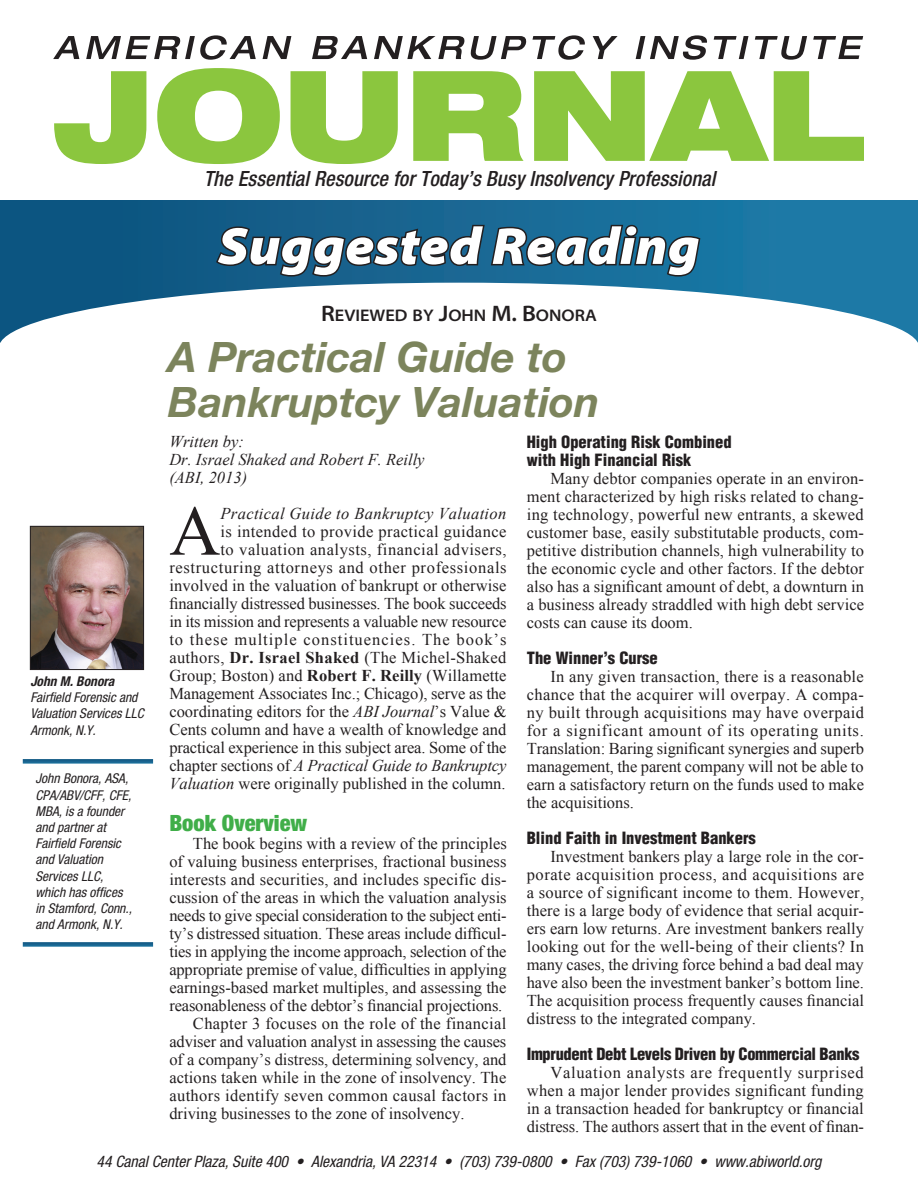
<style>
.page{position:relative;width:918px;height:1188px;background:#fff}
.page>*{position:absolute;margin:0;border:0;box-sizing:border-box;transform-origin:0 0}
.Body_text{font:70.8px "Times New Roman";color:#231f20}
.Page_Header{font:italic 900 semi-expanded 52.5px "Myriad Pro";color:#fff}
.Article_Headline_1{font:italic 700 42px "Helvetica Neue LT Std";color:#7c845c}
.Subhead_1{font:900 condensed 22.5px "Helvetica Neue";color:#40ae49}
.t1{font:italic 500 condensed 21px "Helvetica Neue LT Std";letter-spacing:.005em;color:#231f20}
.Author_Name_-_Top_of{font:600 semi-expanded 16.8px "Myriad Pro";color:#231f20}
.Body_text-2{font:16.5px/18px "Times New Roman";color:#231f20;text-align:justify}
.Subhead_2{font:900 condensed 16.5px "Helvetica";color:#231f20}
.Body_text-3{font:italic 16.5px "Times New Roman";color:#231f20}
.Subhead_2-2{font:900 condensed 16.5px "Helvetica";letter-spacing:-.02em;color:#231f20}
.t2{font:italic condensed 15.75px "Helvetica Neue";color:#231f20}
.Author_Caption_2_Bio{font:italic condensed 13.5px/16.2px "Helvetica Neue";color:#231f20}
.Author_Caption_1{font:italic 700 condensed 13.5px "Helvetica Neue";color:#231f20}
.s1{font-size:22.5px}
.s2{font-style:italic}
.s3{font-weight:700}
</style>
<div class="page">
<svg style="left:54px;top:71px;width:92px;height:93px"></svg>
<svg style="left:53px;top:36px;width:26px;height:23px"></svg>
<svg style="left:86px;top:35px;width:170px;height:25px"></svg>
<svg style="left:263px;top:36px;width:28px;height:23px"></svg>
<svg style="left:312px;top:36px;width:55px;height:23px"></svg>
<svg style="left:374px;top:36px;width:153px;height:24px"></svg>
<svg style="left:533px;top:35px;width:52px;height:25px"></svg>
<svg style="left:593px;top:36px;width:25px;height:23px"></svg>
<svg style="left:636px;top:35px;width:71px;height:25px"></svg>
<svg style="left:714px;top:36px;width:35px;height:23px"></svg>
<svg style="left:755px;top:36px;width:52px;height:24px"></svg>
<svg style="left:813px;top:36px;width:50px;height:23px"></svg>
<svg style="left:0;top:201px;width:918px;height:82px;background:#105e8a"></svg>
<svg style="left:0;top:283px;width:918px;height:60px"></svg>
<svg style="left:157px;top:68px;width:707px;height:275px"></svg>
<img style="left:32px;top:528px;width:110px;height:140px">
<div style="left:30px;top:526px;width:114px;height:144px;border:1px solid #231f20"></div>
<div style="left:23px;top:759px;width:130px;height:5px;background:#1a6490"></div>
<div style="left:23px;top:942px;width:130px;height:5px;background:#18648f"></div>
<p class="Author_Caption_1" style="left:30px;top:673px;width:86px">John M. Bonora</p>
<p class="Author_Caption_2_Bio" style="left:30px;top:689px;width:115px">Fairfield Forensic and<br>Valuation Services LLC</p>
<p class="Author_Caption_2_Bio" style="left:30px;top:722px;width:67px">Armonk, N.Y.</p>
<p class="Author_Caption_2_Bio" style="left:36px;top:770px;width:98px">John Bonora, ASA,<br>CPA/ABV/CFF, CFE,<br>MBA, is a founder and partner at<br>Fairfield Forensic and Valuation<br>Services LLC, which has offices in Stamford, Conn., and Armonk, N.Y.</p>
<p class="t1" style="left:204px;top:166px;width:513px">The Essential Resource for Today’s Busy Insolvency Professional</p>
<p class="Page_Header" style="left:218px;top:216px;width:483px">Suggested Reading</p>
<p class="Author_Name_-_Top_of" style="left:321px;top:306px;width:277px"><span class="s1">R</span>EVIEWED BY <span class="s1">J</span>OHN <span class="s1">M. B</span>ONORA</p>
<p class="Article_Headline_1" style="left:168px;top:331px;width:400px">A Practical Guide to</p>
<p class="Article_Headline_1" style="left:168px;top:376px;width:433px">Bankruptcy Valuation</p>
<p class="Body_text-3" style="left:169px;top:430px;width:76px">Written by:</p>
<p class="Body_text-3" style="left:169px;top:448px;width:257px">Dr. Israel Shaked and Robert F. Reilly</p>
<p class="Body_text-3" style="left:169px;top:466px;width:79px">(ABI, 2013)</p>
<p class="Body_text" style="left:169px;top:483px;width:53px">A</p>
<p class="Subhead_2" style="left:527px;top:432px;width:206px">High Operating Risk Combined</p>
<p class="Subhead_2" style="left:527px;top:450px;width:166px">with High Financial Risk</p>
<p class="Body_text-2" style="left:527px;top:470px;width:339px;text-indent:24px">Many debtor companies operate in an environ&shy;ment characterized by high risks related to chang&shy;ing technology, powerful new entrants, a skewed customer base, easily substitutable products, com&shy;petitive distribution channels, high vulnerability to the economic cycle and other factors. If the debtor also has a significant amount of debt, a downturn in a business already straddled with high debt service costs can cause its doom.</p>
<p class="Subhead_2" style="left:527px;top:648px;width:133px">The Winner’s Curse</p>
<p class="Body_text-2" style="left:527px;top:668px;width:339px;text-indent:24px">In any given transaction, there is a reasonable chance that the acquirer will overpay. A compa&shy;ny built through acquisitions may have overpaid for a significant amount of its operating units.<br>Translation: Baring significant synergies and superb management, the parent company will not be able to earn a satisfactory return on the funds used to make the acquisitions.</p>
<p class="Subhead_2" style="left:527px;top:828px;width:231px">Blind Faith in Investment Bankers</p>
<p class="Body_text-2" style="left:527px;top:848px;width:339px;text-indent:24px">Investment bankers play a large role in the cor&shy;porate acquisition process, and acquisitions are a source of significant income to them. However, there is a large body of evidence that serial acquir&shy;ers earn low returns. Are investment bankers really looking out for the well-being of their clients? In many cases, the driving force behind a bad deal may have also been the investment banker’s bottom line.<br>The acquisition process frequently causes financial distress to the integrated company.</p>
<p class="Subhead_2-2" style="left:527px;top:1044px;width:334px">Imprudent Debt Levels Driven by Commercial Banks</p>
<p class="Body_text-2" style="left:527px;top:1064px;width:339px;text-indent:24px">Valuation analysts are frequently surprised when a major lender provides significant funding in a transaction headed for bankruptcy or financial distress. The authors assert that in the event of finan-</p>
<p class="Body_text-2" style="left:169px;top:504px;width:339px;text-align:right"><span class="s2">Practical Guide to Bankruptcy Valuation<br></span>is intended to provide practical guidance<br>to valuation analysts, financial advisers, restructuring attorneys and other professionals involved in the valuation of bankrupt or otherwise financially distressed businesses. The book succeeds in its mission and represents a valuable new resource to these multiple constituencies. The book’s authors, <span class="s3">Dr. Israel Shaked</span> (The Michel-Shaked Group; Boston) and <span class="s3">Robert F. Reilly</span> (Willamette Management Associates Inc.; Chicago), serve as the coordinating editors for the <span class="s2">ABI Journal</span>’s Value &amp; Cents column and have a wealth of knowledge and practical experience in this subject area. Some of the chapter sections of <span class="s2">A Practical Guide to Bankruptcy Valuation</span> were originally published in the column.</p>
<p class="Subhead_1" style="left:169px;top:809px;width:139px">Book Overview</p>
<p class="Body_text-2" style="left:169px;top:834px;width:339px;text-indent:24px">The book begins with a review of the principles of valuing business enterprises, fractional business interests and securities, and includes specific dis&shy;cussion of the areas in which the valuation analysis needs to give special consideration to the subject enti&shy;ty’s distressed situation. These areas include difficul&shy;ties in applying the income approach, selection of the appropriate premise of value, difficulties in applying earnings-based market multiples, and assessing the reasonableness of the debtor’s financial projections.</p>
<p class="Body_text-2" style="left:169px;top:1014px;width:339px;text-indent:24px">Chapter 3 focuses on the role of the financial adviser and valuation analyst in assessing the causes of a company’s distress, determining solvency, and actions taken while in the zone of insolvency. The authors identify seven common causal factors in driving businesses to the zone of insolvency.</p>
<p class="t2" style="left:96px;top:1152px;width:727px">44 Canal Center Plaza, Suite 400 • Alexandria, VA 22314 • (703) 739-0800 • Fax (703) 739-1060 • www.abiworld.org</p>
</div>
